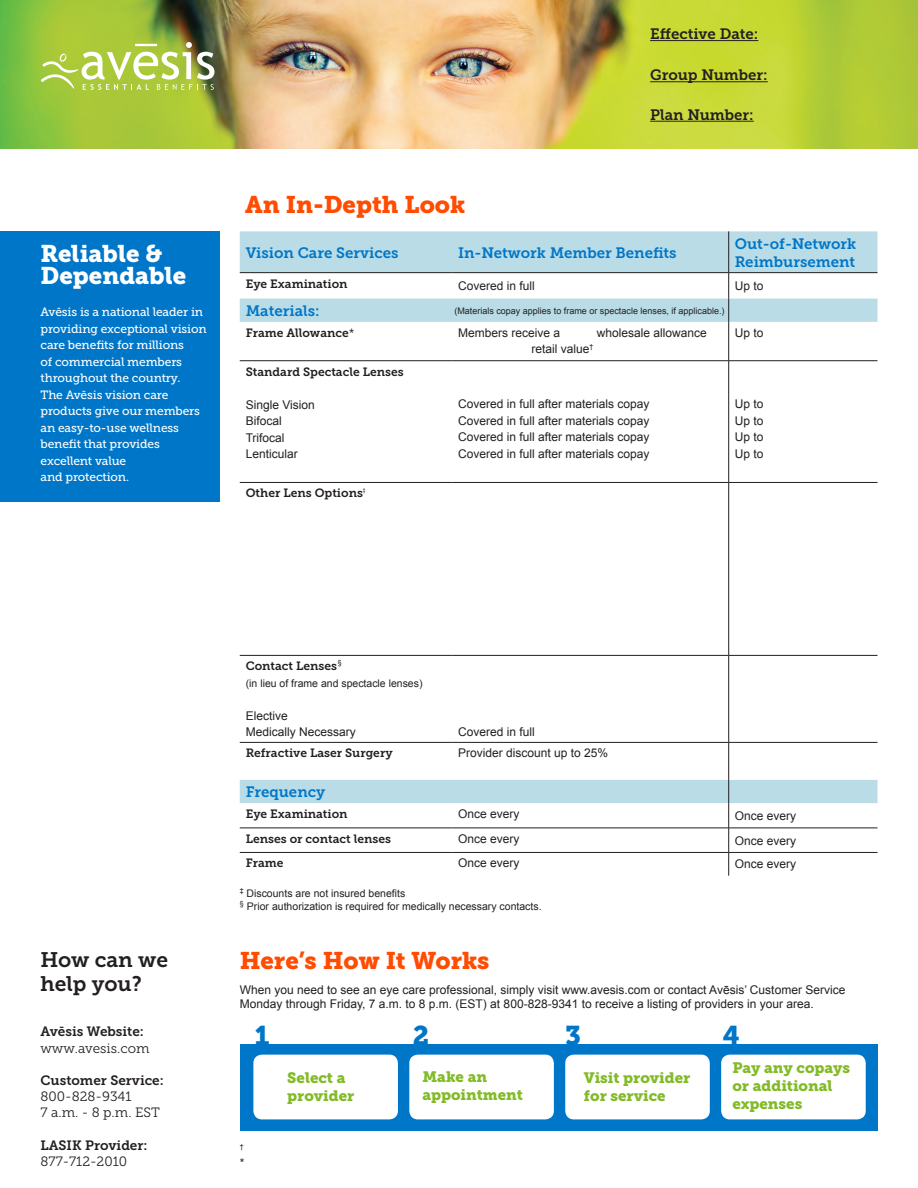
<style>
.page{position:relative;width:918px;height:1188px;background:#fff}
.page>*{position:absolute;margin:0;border:0;box-sizing:border-box;transform-origin:0 0}
.t1{font:27px "Museo Slab 900";color:#0076c8}
.t2{font:24px "Museo Slab 900";color:#ff4c00}
.t3{font:24px/22.5px "Museo Slab 900";color:#fff}
.t4{font:21px/24px "Museo Slab 700";color:#231f20}
.t5{font:15px/18px "Museo Slab 700";color:#0076c8}
.t6{font:15px/18px "Museo Slab 900";color:#82bb27}
.t7{font:15px "Museo Slab 700";color:#231f20}
.t8{font:13.5px/16.2px "Museo Slab 300";color:#231f20}
.t9{font:13.5px "Museo Slab 700";color:#231f20}
.t10{font:12px/16.5px "Arial";color:#231f20}
.t11{font:12px/16.5px "Museo Slab 500";letter-spacing:-.01em;color:#fff}
.t12{font:12px "Museo Slab 700";color:#231f20}
.t13{font:10.5px/13.5px "Arial";color:#231f20}
.t14{font:9px "Arial";color:#231f20}
.t15{font:7.05px "Arial";color:#231f20}
.s1{font-family:"Museo Slab 300"}
</style>
<div class="page">
<img style="left:0;top:0;width:918px;height:148px">
<svg style="left:240px;top:231px;width:638px;height:572px"></svg>
<hr style="left:240px;top:272px;width:212px;height:1px;background:#231f20">
<hr style="left:452px;top:272px;width:277px;height:1px;background:#231f20">
<hr style="left:729px;top:272px;width:148px;height:1px;background:#231f20">
<hr style="left:240px;top:360px;width:212px;height:1px;background:#231f20">
<hr style="left:452px;top:360px;width:277px;height:1px;background:#231f20">
<hr style="left:729px;top:360px;width:148px;height:1px;background:#231f20">
<hr style="left:240px;top:482px;width:212px;height:1px;background:#231f20">
<hr style="left:452px;top:482px;width:277px;height:1px;background:#231f20">
<hr style="left:729px;top:482px;width:148px;height:1px;background:#231f20">
<hr style="left:240px;top:655px;width:212px;height:1px;background:#231f20">
<hr style="left:452px;top:655px;width:277px;height:1px;background:#231f20">
<hr style="left:729px;top:655px;width:148px;height:1px;background:#231f20">
<hr style="left:240px;top:742px;width:212px;height:1px;background:#231f20">
<hr style="left:452px;top:742px;width:277px;height:1px;background:#231f20">
<hr style="left:729px;top:742px;width:148px;height:1px;background:#231f20">
<hr style="left:240px;top:828px;width:212px;height:1px;background:#231f20">
<hr style="left:452px;top:828px;width:277px;height:1px;background:#231f20">
<hr style="left:729px;top:828px;width:148px;height:1px;background:#231f20">
<hr style="left:240px;top:852px;width:212px;height:1px;background:#231f20">
<hr style="left:452px;top:852px;width:277px;height:1px;background:#231f20">
<hr style="left:729px;top:852px;width:148px;height:1px;background:#231f20">
<hr style="left:728px;top:231px;width:1px;height:42px;background:#231f20">
<svg style="left:728px;top:273px;width:1px;height:49px"></svg>
<hr style="left:728px;top:322px;width:1px;height:39px;background:#231f20">
<hr style="left:728px;top:361px;width:1px;height:121px;background:#231f20">
<hr style="left:728px;top:482px;width:1px;height:173px;background:#231f20">
<hr style="left:728px;top:655px;width:1px;height:87px;background:#231f20">
<hr style="left:728px;top:743px;width:1px;height:37px;background:#231f20">
<svg style="left:728px;top:780px;width:1px;height:96px"></svg>
<hr style="left:650px;top:40px;width:108px;height:1px;background:#231f20">
<div style="left:240px;top:1044px;width:638px;height:86px;background:#0076c8"></div>
<div style="left:253px;top:1055px;width:145px;height:64px;background:#fff;border-radius:9px"></div>
<div style="left:409px;top:1055px;width:145px;height:64px;background:#fff;border-radius:9px"></div>
<div style="left:565px;top:1055px;width:145px;height:64px;background:#fff;border-radius:9px"></div>
<div style="left:721px;top:1055px;width:145px;height:64px;background:#fff;border-radius:9px"></div>
<hr style="left:650px;top:81px;width:118px;height:1px;background:#231f20">
<hr style="left:650px;top:121px;width:104px;height:1px;background:#231f20">
<div style="left:0;top:231px;width:219px;height:271px;background:#0076c8"></div>
<svg style="left:41px;top:42px;width:173px;height:48px"></svg>
<h2 class="t3" style="left:40px;top:242px;width:147px">Reliable &amp;<br>Dependable</h2>
<p class="t11" style="left:40px;top:304px;width:168px">Avēsis is a national leader in providing exceptional vision care benefits for millions<br>of commercial members throughout the country.<br>The Avēsis vision care products give our members an easy-to-use wellness benefit that provides excellent value<br>and protection.</p>
<p class="t7" style="left:650px;top:25px;width:110px">Effective Date:</p>
<h2 class="t2" style="left:245px;top:191px;width:222px">An In-Depth Look</h2>
<p class="t7" style="left:650px;top:67px;width:119px">Group Number:</p>
<p class="t7" style="left:650px;top:106px;width:105px">Plan Number:</p>
<p class="t5" style="left:246px;top:244px;width:154px">Vision Care Services</p>
<p class="t5" style="left:458px;top:244px;width:220px">In-Network Member Benefits</p>
<p class="t5" style="left:735px;top:235px;width:123px">Out-of-Network<br>Reimbursement</p>
<p class="t12" style="left:246px;top:277px;width:103px">Eye Examination</p>
<p class="t10" style="left:458px;top:278px;width:78px">Covered in full</p>
<p class="t10" style="left:735px;top:278px;width:30px">Up to</p>
<p class="t5" style="left:246px;top:302px;width:75px">Materials:</p>
<p class="t12" style="left:246px;top:326px;width:110px">Frame Allowance<span class="s1">*</span></p>
<p class="t10" style="left:458px;top:324px;width:104px">Members receive a</p>
<p class="t10" style="left:597px;top:324px;width:112px">wholesale allowance</p>
<p class="t10" style="left:532px;top:341px;width:63px">retail value<sup>†</sup></p>
<p class="t14" style="left:454px;top:305px;width:272px">(Materials copay applies to frame or spectacle lenses, if applicable.)</p>
<p class="t10" style="left:735px;top:324px;width:30px">Up to</p>
<p class="t12" style="left:246px;top:365px;width:160px">Standard Spectacle Lenses</p>
<p class="t10" style="left:246px;top:396px;width:71px">Single Vision<br>Bifocal<br>Trifocal<br>Lenticular</p>
<p class="t10" style="left:458px;top:396px;width:193px;text-align:justify">Covered in full after materials copay Covered in full after materials copay Covered in full after materials copay Covered in full after materials copay</p>
<p class="t10" style="left:735px;top:396px;width:30px;text-align:justify">Up to Up to Up to Up to</p>
<p class="t12" style="left:246px;top:487px;width:122px">Other Lens Options<sup>‡</sup></p>
<h3 class="t4" style="left:40px;top:948px;width:129px">How can we help you?</h3>
<p class="t9" style="left:40px;top:1024px;width:105px">Avēsis Website:</p>
<p class="t8" style="left:40px;top:1040px;width:111px">www.avesis.com</p>
<p class="t9" style="left:40px;top:1073px;width:125px">Customer Service:</p>
<p class="t8" style="left:40px;top:1089px;width:121px">800-828-9341<br>7 a.m. - 8 p.m. EST</p>
<p class="t9" style="left:40px;top:1138px;width:109px">LASIK Provider:</p>
<p class="t8" style="left:40px;top:1153px;width:88px">877-712-2010</p>
<p class="t15" style="left:338px;top:658px;width:5px">§</p>
<p class="t12" style="left:246px;top:659px;width:93px">Contact Lenses</p>
<p class="t13" style="left:246px;top:677px;width:178px">(in lieu of frame and spectacle lenses)</p>
<p class="t10" style="left:246px;top:708px;width:112px">Elective<br>Medically Necessary</p>
<p class="t10" style="left:458px;top:724px;width:78px">Covered in full</p>
<p class="t12" style="left:246px;top:746px;width:148px">Refractive Laser Surgery</p>
<p class="t10" style="left:458px;top:745px;width:152px">Provider discount up to 25%</p>
<p class="t5" style="left:246px;top:783px;width:81px">Frequency</p>
<p class="t12" style="left:246px;top:807px;width:103px">Eye Examination</p>
<p class="t10" style="left:458px;top:806px;width:63px">Once every</p>
<p class="t10" style="left:735px;top:808px;width:63px">Once every</p>
<p class="t12" style="left:246px;top:832px;width:147px">Lenses or contact lenses</p>
<p class="t10" style="left:458px;top:830px;width:63px">Once every</p>
<p class="t10" style="left:735px;top:832px;width:63px">Once every</p>
<p class="t12" style="left:246px;top:857px;width:39px">Frame</p>
<p class="t10" style="left:458px;top:855px;width:63px">Once every</p>
<p class="t10" style="left:735px;top:856px;width:63px">Once every</p>
<p class="t13" style="left:240px;top:886px;width:303px"><sup>‡</sup> Discounts are not insured benefits<br><sup>§</sup> Prior authorization is required for medically necessary contacts.</p>
<h2 class="t2" style="left:240px;top:946px;width:251px">Here’s How It Works</h2>
<p class="t10" style="left:240px;top:983px;width:607px;line-height:13.5px">When you need to see an eye care professional, simply visit www.avesis.com or contact Avēsis’ Customer Service<br>Monday through Friday, 7 a.m. to 8 p.m. (EST) at 800-828-9341 to receive a listing of providers in your area.</p>
<h1 class="t1" style="left:255px;top:1020px;width:16px">1</h1>
<h1 class="t1" style="left:413px;top:1020px;width:18px">2</h1>
<h1 class="t1" style="left:565px;top:1020px;width:17px">3</h1>
<h1 class="t1" style="left:723px;top:1020px;width:19px">4</h1>
<p class="t15" style="left:240px;top:1142px;width:5px">†</p>
<p class="t10" style="left:240px;top:1154px;width:6px">*</p>
<p class="t6" style="left:287px;top:1069px;width:69px">Select a provider</p>
<p class="t6" style="left:422px;top:1068px;width:102px">Make an appointment</p>
<p class="t6" style="left:584px;top:1069px;width:108px">Visit provider for service</p>
<p class="t6" style="left:732px;top:1059px;width:119px">Pay any copays or additional expenses</p>
</div>
